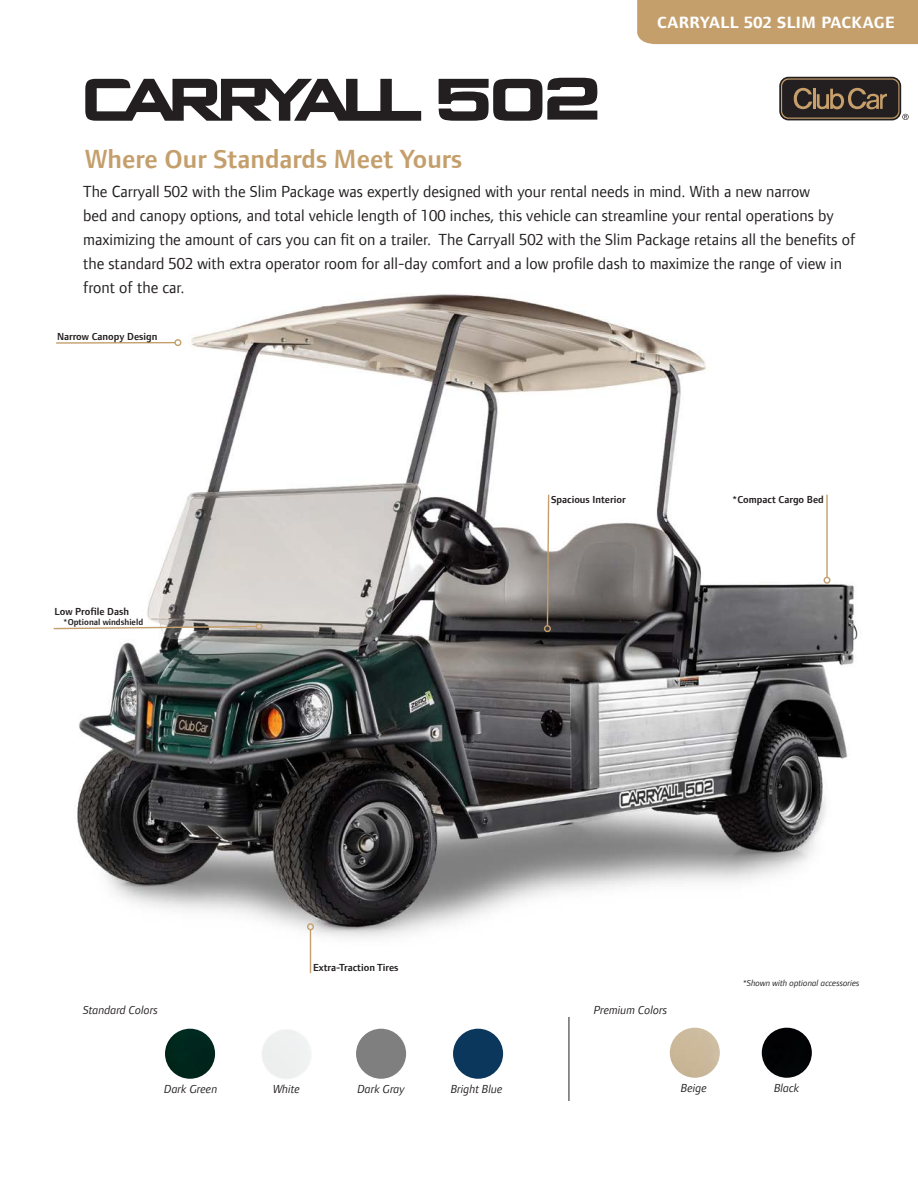
<style>
.page{position:relative;width:918px;height:1188px;background:#fff}
.page>*{position:absolute;margin:0;border:0;box-sizing:border-box;transform-origin:0 0}
.t1{font:600 27px "Foundry Form Sans";color:#c49f6c}
.t2{font:700 16.8px "Foundry Form Sans";letter-spacing:.025em;color:#fff}
.Body_paragraph_Black{font:16.5px/24px "Foundry Form Sans";color:#231f20}
.t3{font:italic 12px "Foundry Form Sans";color:#231f20}
.t4{font:600 10.5px "Foundry Form Sans";color:#231f20}
.t5{font:italic 9px "Foundry Form Sans";color:#231f20}
.t6{font:600 9px "Foundry Form Sans";color:#231f20}
</style>
<div class="page">
<div style="left:356px;top:1029px;width:50px;height:50px;background:#7e7f7e;border-radius:50%"></div>
<img style="left:670px;top:1028px;width:50px;height:50px;border-radius:25px">
<div style="left:261px;top:1029px;width:51px;height:51px;border:1px solid #fafafb;border-radius:50%"></div>
<div style="left:165px;top:1029px;width:50px;height:50px;background:#00261c;border-radius:25px"></div>
<div style="left:453px;top:1029px;width:50px;height:50px;background:#0b375c;border-radius:50%"></div>
<div style="left:762px;top:1028px;width:50px;height:50px;background:#020305;border-radius:25px"></div>
<hr style="left:569px;top:1017px;width:1px;height:84px;background:#231f20">
<div style="left:779px;top:77px;width:122px;height:44px;border:1px solid #bfbfbf;border-radius:9px"></div>
<svg style="left:781px;top:78px;width:128px;height:42px;background:#52473d"></svg>
<div style="left:637px;top:0;width:281px;height:44px;background:#c49f6c"></div>
<img style="left:75px;top:294px;width:786px;height:652px">
<svg style="left:53px;top:625px;width:205px;height:5px"></svg>
<div style="left:256px;top:623px;width:7px;height:7px;border:1px solid #c49f6c;border-radius:50%"></div>
<hr style="left:56px;top:342px;width:119px;height:2px;background:#c49f6c">
<div style="left:174px;top:339px;width:7px;height:7px;border:1px solid #c49f6c;border-radius:50%"></div>
<hr style="left:310px;top:930px;width:1px;height:43px;background:#c49f6c">
<div style="left:307px;top:923px;width:7px;height:7px;border:1px solid #c49f6c;border-radius:50%"></div>
<svg style="left:546px;top:493px;width:4px;height:133px"></svg>
<div style="left:544px;top:625px;width:7px;height:7px;border:1px solid #c49f6c;border-radius:50%"></div>
<hr style="left:826px;top:495px;width:2px;height:82px;background:#c49f6c">
<div style="left:824px;top:577px;width:7px;height:7px;border:1px solid #c49f6c;border-radius:50%"></div>
<svg style="left:85px;top:79px;width:336px;height:42px"></svg>
<svg style="left:439px;top:78px;width:158px;height:43px"></svg>
<p class="t1" style="left:85px;top:143px;width:379px">Where Our Standards Meet Yours</p>
<p class="t2" style="left:657px;top:13px;width:239px">CARRYALL 502 SLIM PACKAGE</p>
<p class="Body_paragraph_Black" style="left:83px;top:179px;width:774px">The Carryall 502 with the Slim Package was expertly designed with your rental needs in mind. With a new narrow<br>bed and canopy options, and total vehicle length of 100 inches, this vehicle can streamline your rental operations by maximizing the amount of cars you can fit on a trailer. The Carryall 502 with the Slim Package retains all the benefits of the standard 502 with extra operator room for all-day comfort and a low profile dash to maximize the range of view in front of the car.</p>
<p class="t4" style="left:57px;top:331px;width:102px">Narrow Canopy Design</p>
<p class="t4" style="left:55px;top:605px;width:76px">Low Profile Dash</p>
<p class="t6" style="left:63px;top:617px;width:82px">*Optional windshield</p>
<p class="t4" style="left:551px;top:494px;width:76px">Spacious Interior</p>
<p class="t4" style="left:732px;top:494px;width:93px">*Compact Cargo Bed</p>
<p class="t3" style="left:83px;top:1003px;width:76px">Standard Colors</p>
<p class="t4" style="left:313px;top:962px;width:87px">Extra-Traction Tires</p>
<p class="t3" style="left:164px;top:1082px;width:55px">Dark Green</p>
<p class="t3" style="left:273px;top:1082px;width:28px">White</p>
<p class="t3" style="left:357px;top:1082px;width:49px">Dark Gray</p>
<p class="t3" style="left:451px;top:1082px;width:53px">Bright Blue</p>
<p class="t3" style="left:594px;top:1003px;width:75px">Premium Colors</p>
<p class="t5" style="left:742px;top:978px;width:119px">*Shown with optional accessories</p>
<p class="t3" style="left:681px;top:1081px;width:27px">Beige</p>
<p class="t3" style="left:774px;top:1081px;width:27px">Black</p>
</div>
